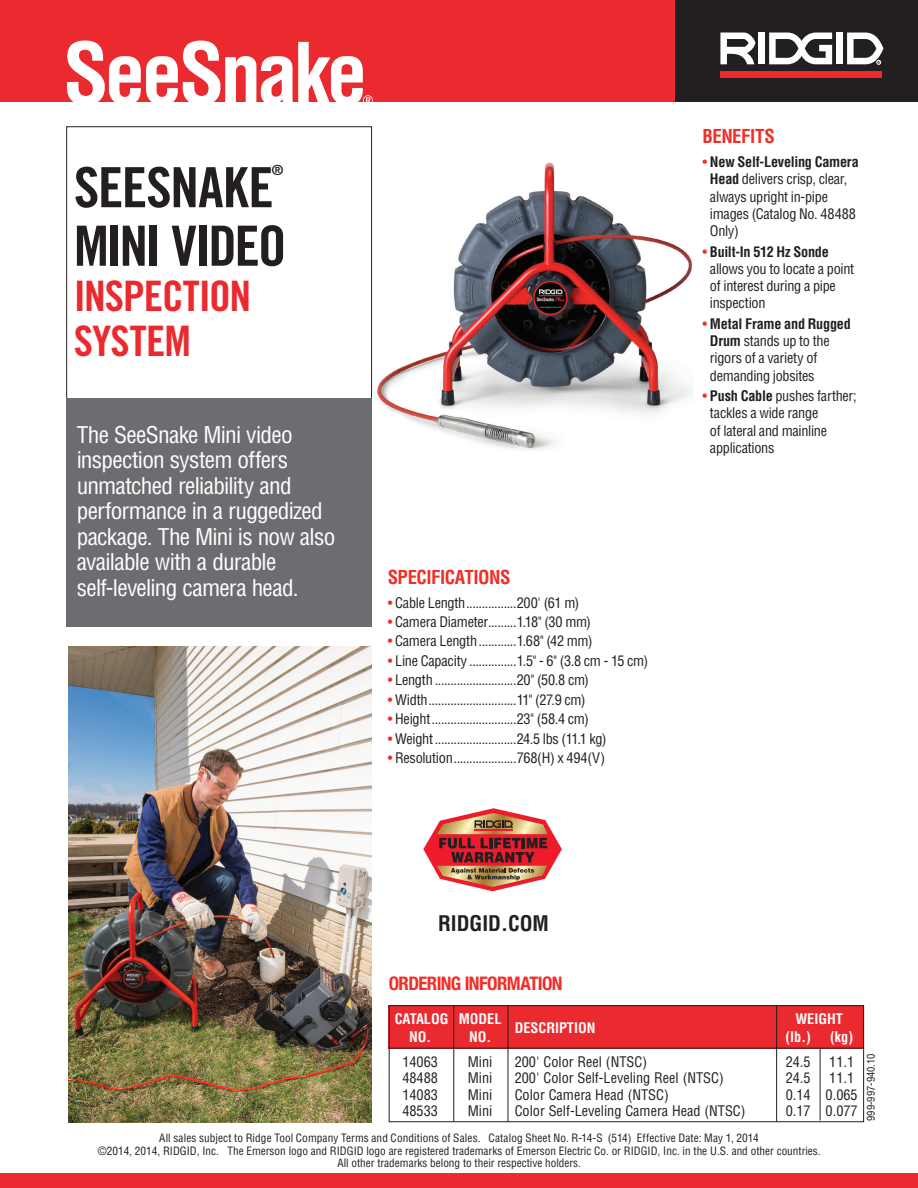
<style>
.page{position:relative;width:918px;height:1188px;background:#fff}
.page>*{position:absolute;margin:0;border:0;box-sizing:border-box;transform-origin:0 0}
.t1{font:55.5px "Trade Gothic Bold Cond Twenty";letter-spacing:-.03em;color:#231f20;scale:1.04 1}
.t2{font:42px "Trade Gothic Bold Cond Twenty";letter-spacing:-.025em;color:#eb2a2f;scale:1.04 1}
.t3{font:condensed 22.5px/25.5px "Helvetica LT Std";letter-spacing:-.03em;color:#fff;scale:1.04 1}
.t4{font:700 condensed 21px "Helvetica LT Std";color:#231f20}
.t5{font:700 condensed 18.75px "Helvetica LT Std";letter-spacing:-.025em;color:#ef3028}
.t6{font:700 condensed 18.75px "Helvetica Neue LT Std";letter-spacing:-.035em;color:#ef3028}
.Bullet_copy{font:condensed 14.25px/17.2px "Helvetica LT Std";letter-spacing:-.015em;color:#231f20}
.Bullet_copy-2{font:700 condensed 14.25px "Helvetica LT Std";color:#fff}
.t7{font:13.95px "Trade Gothic Bold Cond Twenty";color:#231f20;scale:1.04 1}
.t8{font:condensed 11.25px/12px "Helvetica LT Std";color:#231f20;text-align:center}
.t9{font:condensed 10.5px "Helvetica LT Std";color:#231f20}
.s1{color:#ef3028}
.s2{font-weight:700}
</style>
<div class="page">
<img style="left:372px;top:158px;width:320px;height:292px">
<div style="left:0;top:0;width:675px;height:102px;background:#eb2a2f"></div>
<div style="left:0;top:1174px;width:918px;height:14px;background:#eb2a2f"></div>
<div style="left:66px;top:126px;width:306px;height:273px;border:1px solid #231f20"></div>
<div style="left:66px;top:398px;width:306px;height:229px;background:#6c6d70"></div>
<div style="left:389px;top:1005px;width:475px;height:44px;background:#eb2a2f"></div>
<div style="left:389px;top:1005px;width:475px;height:117px;border:1px solid #231f20"></div>
<hr style="left:453px;top:1005px;width:1px;height:117px;background:#231f20">
<hr style="left:508px;top:1006px;width:1px;height:116px;background:#231f20">
<div style="left:675px;top:0;width:243px;height:102px;background:#231f20"></div>
<div style="left:720px;top:71px;width:162px;height:6px;background:#eb2a2f"></div>
<div style="left:758px;top:33px;width:7px;height:31px;background:#fff"></div>
<div style="left:836px;top:33px;width:7px;height:31px;background:#fff"></div>
<svg style="left:720px;top:33px;width:36px;height:31px"></svg>
<svg style="left:769px;top:33px;width:63px;height:31px"></svg>
<svg style="left:847px;top:33px;width:36px;height:32px"></svg>
<hr style="left:776px;top:1006px;width:1px;height:116px;background:#231f20">
<hr style="left:389px;top:1048px;width:475px;height:1px;background:#231f20">
<svg style="left:423px;top:808px;width:139px;height:83px"></svg>
<img style="left:68px;top:646px;width:304px;height:476px">
<hr style="left:820px;top:1048px;width:1px;height:73px;background:#231f20">
<svg style="left:67px;top:40px;width:306px;height:62px"></svg>
<p class="t1" style="left:74px;top:154px;width:194px">SEESNAKE</p>
<p class="t7" style="left:272px;top:162px;width:13px">®</p>
<p class="t1" style="left:74px;top:212px;width:206px">MINI VIDEO</p>
<p class="t2" style="left:74px;top:270px;width:172px">INSPECTION</p>
<p class="t2" style="left:74px;top:315px;width:114px">SYSTEM</p>
<p class="t3" style="left:77px;top:422px;width:250px">The SeeSnake Mini video inspection system offers unmatched reliability and performance in a ruggedized package. The Mini is now also available with a durable self-leveling camera head.</p>
<p class="t5" style="left:388px;top:565px;width:124px">SPECIFICATIONS</p>
<p class="Bullet_copy" style="left:388px;top:594px;width:193px"><span class="s1">•</span> Cable Length................200' (61 m)</p>
<p class="Bullet_copy" style="left:388px;top:613px;width:205px"><span class="s1">•</span> Camera Diameter.........1.18" (30 mm)</p>
<p class="Bullet_copy" style="left:388px;top:633px;width:206px"><span class="s1">•</span> Camera Length............1.68" (42 mm)</p>
<p class="Bullet_copy" style="left:388px;top:652px;width:262px"><span class="s1">•</span> Line Capacity ...............1.5" - 6" (3.8 cm - 15 cm)</p>
<p class="Bullet_copy" style="left:388px;top:671px;width:203px"><span class="s1">•</span> Length ..........................20" (50.8 cm)</p>
<p class="Bullet_copy" style="left:388px;top:691px;width:199px"><span class="s1">•</span> Width............................11" (27.9 cm)</p>
<p class="Bullet_copy" style="left:388px;top:710px;width:203px"><span class="s1">•</span> Height...........................23" (58.4 cm)</p>
<p class="Bullet_copy" style="left:388px;top:730px;width:220px"><span class="s1">•</span> Weight..........................24.5 lbs (11.1 kg)</p>
<p class="Bullet_copy" style="left:388px;top:749px;width:219px"><span class="s1">•</span> Resolution....................768(H) x 494(V)</p>
<p class="t5" style="left:703px;top:124px;width:74px">BENEFITS</p>
<p class="Bullet_copy" style="left:710px;top:153px;width:150px;text-indent:-7px"><span class="s1">•</span> <span class="s2">New Self-Leveling Camera<br>Head</span> delivers crisp, clear, always upright in-pipe images (Catalog No. 48488<br>Only)</p>
<p class="Bullet_copy" style="left:710px;top:243px;width:146px;text-indent:-7px"><span class="s1">•</span> <span class="s2">Built-In 512 Hz Sonde </span>allows you to locate a point of interest during a pipe inspection</p>
<p class="Bullet_copy" style="left:710px;top:315px;width:142px;text-indent:-7px"><span class="s1">•</span> <span class="s2">Metal Frame and Rugged<br>Drum</span> stands up to the rigors of a variety of demanding jobsites</p>
<p class="Bullet_copy" style="left:710px;top:387px;width:148px;text-indent:-7px"><span class="s1">•</span> <span class="s2">Push Cable</span> pushes farther; tackles a wide range<br>of lateral and mainline applications</p>
<p class="t4" style="left:438px;top:910px;width:112px">RIDGID.COM</p>
<p class="t6" style="left:389px;top:972px;width:175px">ORDERING INFORMATION</p>
<p class="Bullet_copy-2" style="left:395px;top:1010px;width:108px">CATALOG MODEL</p>
<p class="Bullet_copy-2" style="left:515px;top:1019px;width:82px">DESCRIPTION</p>
<p class="Bullet_copy-2" style="left:795px;top:1010px;width:49px">WEIGHT</p>
<p class="Bullet_copy-2" style="left:409px;top:1028px;width:24px">NO.</p>
<p class="Bullet_copy-2" style="left:469px;top:1028px;width:24px">NO.</p>
<p class="Bullet_copy-2" style="left:786px;top:1028px;width:27px">(lb.)</p>
<p class="Bullet_copy-2" style="left:830px;top:1028px;width:24px">(kg)</p>
<p class="Bullet_copy" style="left:402px;top:1053px;width:37px">14063</p>
<p class="Bullet_copy" style="left:468px;top:1053px;width:26px">Mini</p>
<p class="Bullet_copy" style="left:515px;top:1053px;width:134px">200' Color Reel (NTSC)</p>
<p class="Bullet_copy" style="left:786px;top:1053px;width:26px">24.5</p>
<p class="Bullet_copy" style="left:829px;top:1053px;width:26px">11.1</p>
<p class="Bullet_copy" style="left:402px;top:1070px;width:37px">48488</p>
<p class="Bullet_copy" style="left:468px;top:1070px;width:26px">Mini</p>
<p class="Bullet_copy" style="left:515px;top:1070px;width:211px">200' Color Self-Leveling Reel (NTSC)</p>
<p class="Bullet_copy" style="left:786px;top:1070px;width:26px">24.5</p>
<p class="Bullet_copy" style="left:829px;top:1070px;width:26px">11.1</p>
<p class="Bullet_copy" style="left:402px;top:1086px;width:37px">14083</p>
<p class="Bullet_copy" style="left:468px;top:1086px;width:26px">Mini</p>
<p class="Bullet_copy" style="left:515px;top:1086px;width:156px">Color Camera Head (NTSC)</p>
<p class="Bullet_copy" style="left:786px;top:1086px;width:74px">0.14 0.065</p>
<p class="Bullet_copy" style="left:402px;top:1103px;width:37px">48533</p>
<p class="Bullet_copy" style="left:468px;top:1103px;width:26px">Mini</p>
<p class="Bullet_copy" style="left:515px;top:1103px;width:232px">Color Self-Leveling Camera Head (NTSC)</p>
<p class="Bullet_copy" style="left:786px;top:1103px;width:74px">0.17 0.077</p>
<p class="t8" style="left:159px;top:1132px;width:601px">All sales subject to Ridge Tool Company Terms and Conditions of Sales. Catalog Sheet No. R-14-S (514) Effective Date: May 1, 2014</p>
<p class="t8" style="left:98px;top:1145px;width:724px">©2014, 2014, RIDGID, Inc. The Emerson logo and RIDGID logo are registered trademarks of Emerson Electric Co. or RIDGID, Inc. in the U.S. and other countries.<br>All other trademarks belong to their respective holders.</p>
<p class="t9" style="left:864px;top:1121px;width:69px;rotate:-90deg">999-997-940.10</p>
</div>
